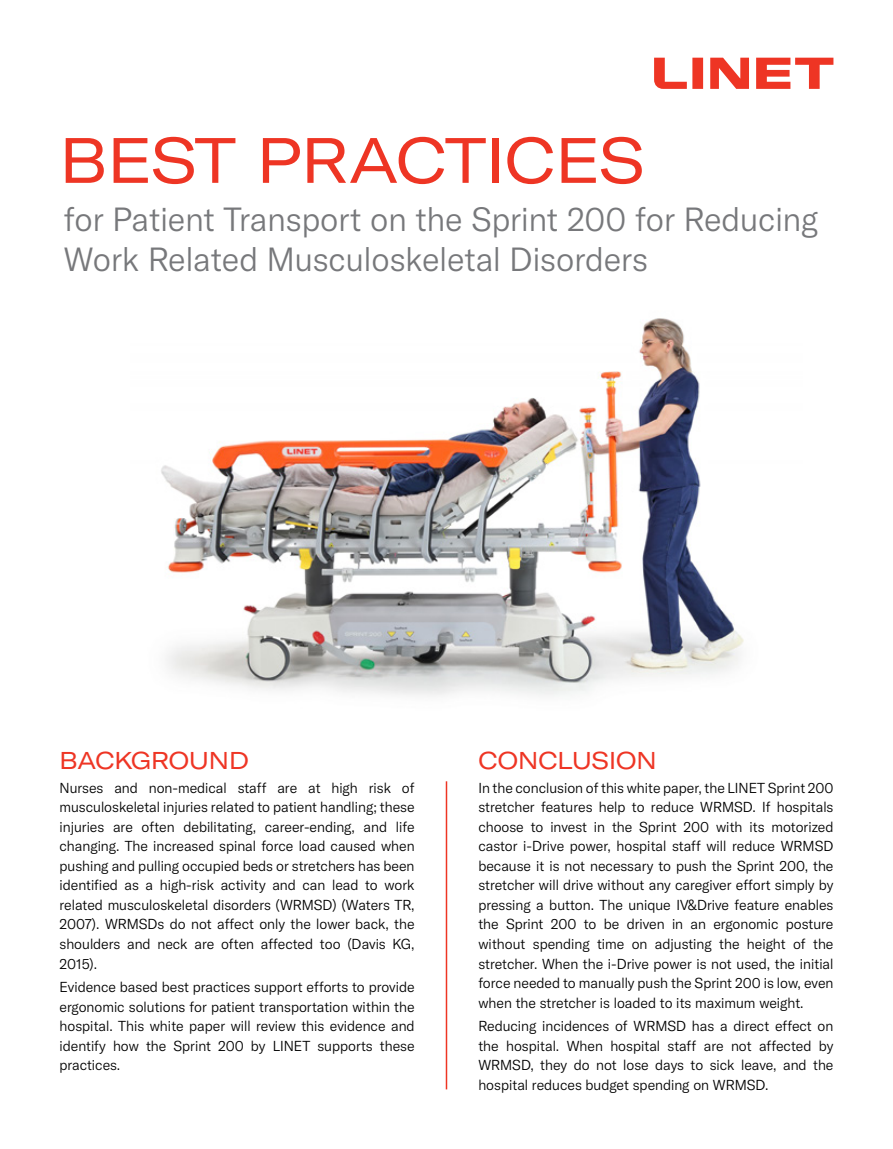
<style>
.page{position:relative;width:893px;height:1149px;background:#fff}
.page>*{position:absolute;margin:0;border:0;box-sizing:border-box;transform-origin:0 0}
.t1{font:expanded 63px "GT America";color:#ee3524}
.t2{font:300 33px/39.6px "GT America";color:#77787b}
._001_bullet{font:expanded 24px "GT America";color:#ee3524}
._001_bullet-2{font:300 14.25px/19.5px "GT America";color:#000;text-align:justify}
</style>
<div class="page">
<img style="left:161px;top:318px;width:583px;height:378px">
<svg style="left:654px;top:58px;width:179px;height:31px"></svg>
<hr style="left:446px;top:781px;width:1px;height:308px;background:#ee3524">
<p class="t1" style="left:60px;top:123px;width:587px">BEST PRACTICES</p>
<p class="t2" style="left:64px;top:199px;width:756px">for Patient Transport on the Sprint 200 for Reducing<br>Work Related Musculoskeletal Disorders</p>
<p class="_001_bullet" style="left:60px;top:746px;width:191px">BACKGROUND</p>
<p class="_001_bullet-2" style="left:60px;top:777px;width:357px">Nurses and non-medical staff are at high risk of musculoskeletal injuries related to patient handling; these injuries are often debilitating, career-ending, and life changing. The increased spinal force load caused when pushing and pulling occupied beds or stretchers has been identified as a high-risk activity and can lead to work related musculoskeletal disorders (WRMSD) (Waters TR, 2007). WRMSDs do not affect only the lower back, the shoulders and neck are often affected too (Davis KG, 2015).</p>
<p class="_001_bullet-2" style="left:60px;top:977px;width:357px">Evidence based best practices support efforts to provide ergonomic solutions for patient transportation within the hospital. This white paper will review this evidence and identify how the Sprint 200 by LINET supports these practices.</p>
<p class="_001_bullet" style="left:478px;top:746px;width:180px">CONCLUSION</p>
<p class="_001_bullet-2" style="left:478px;top:777px;width:357px">In the conclusion of this white paper, the LINET Sprint 200 stretcher features help to reduce WRMSD. If hospitals choose to invest in the Sprint 200 with its motorized castor i-Drive power, hospital staff will reduce WRMSD because it is not necessary to push the Sprint 200, the stretcher will drive without any caregiver effort simply by pressing a button. The unique IV&amp;Drive feature enables the Sprint 200 to be driven in an ergonomic posture without spending time on adjusting the height of the stretcher. When the i-Drive power is not used, the initial force needed to manually push the Sprint 200 is low, even when the stretcher is loaded to its maximum weight.</p>
<p class="_001_bullet-2" style="left:478px;top:1016px;width:357px">Reducing incidences of WRMSD has a direct effect on the hospital. When hospital staff are not affected by WRMSD, they do not lose days to sick leave, and the hospital reduces budget spending on WRMSD.</p>
</div>
